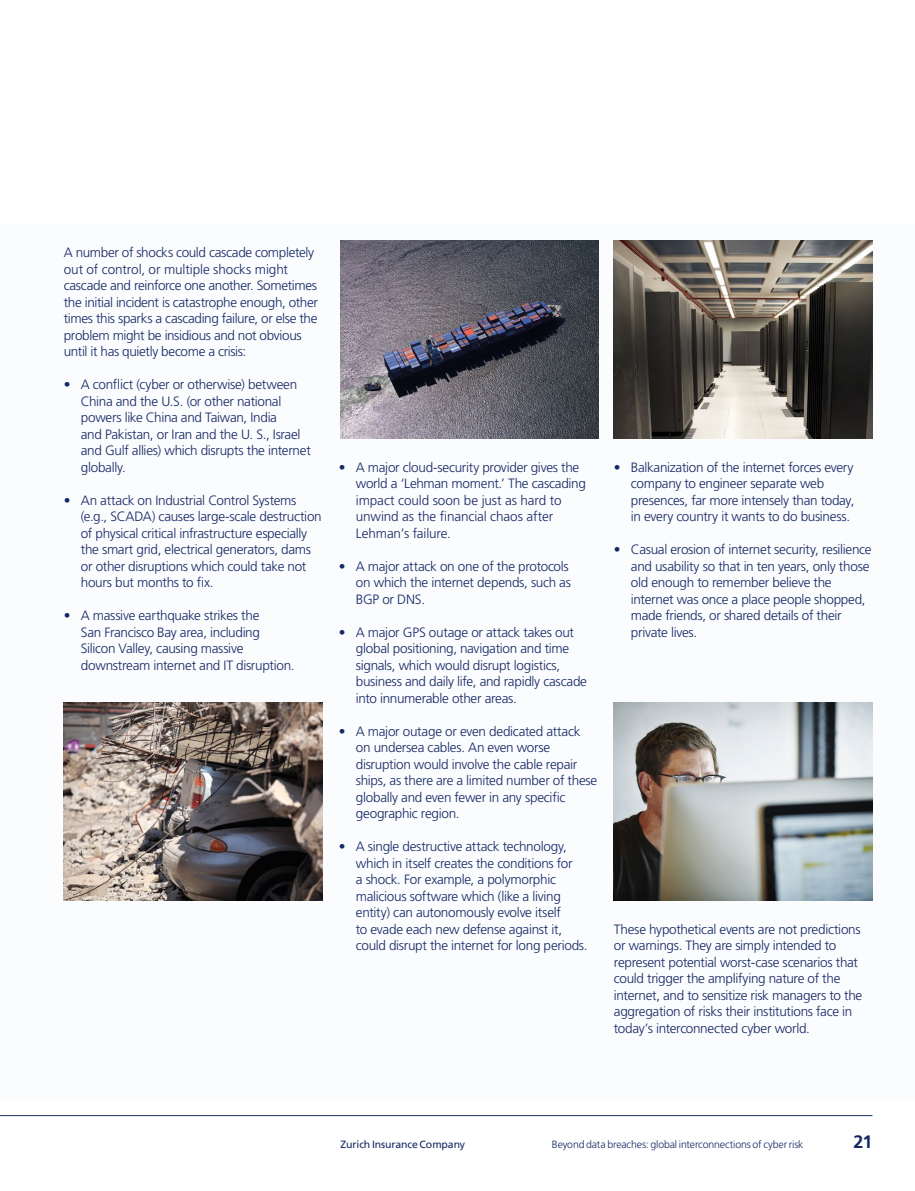
<style>
.page{position:relative;width:915px;height:1191px;background:#fff}
.page>*{position:absolute;margin:0;border:0;box-sizing:border-box;transform-origin:0 0}
.t1{font:700 18px "Frutiger";color:#152864}
._04_Body_Copy__P{font:300 13.5px/16.5px "Frutiger";letter-spacing:-.02em;color:#152864}
.t2{font:300 10.5px "Frutiger";letter-spacing:-.015em;color:#152864}
.t3{font:10.5px "Frutiger";letter-spacing:-.01em;color:#152864}
</style>
<div class="page">
<hr style="left:0;top:1115px;width:872px;height:1px;background:#152864">
<div style="left:0;top:224px;width:914px;height:875px;background:#fbfcfe"></div>
<img style="left:613px;top:703px;width:259px;height:198px">
<img style="left:613px;top:241px;width:259px;height:198px">
<img style="left:64px;top:703px;width:258px;height:198px">
<img style="left:340px;top:241px;width:258px;height:198px">
<p class="_04_Body_Copy__P" style="left:64px;top:244px;width:255px">A number of shocks could cascade completely out of control, or multiple shocks might cascade and reinforce one another. Sometimes the initial incident is catastrophe enough, other times this sparks a cascading failure, or else the problem might be insidious and not obvious until it has quietly become a crisis:</p>
<p class="_04_Body_Copy__P" style="left:81px;top:376px;width:231px;text-indent:-17px">• A conflict (cyber or otherwise) between China and the U.S. (or other national powers like China and Taiwan, India<br>and Pakistan, or Iran and the U. S., Israel and Gulf allies) which disrupts the internet globally.</p>
<p class="_04_Body_Copy__P" style="left:81px;top:492px;width:242px;text-indent:-17px">• An attack on Industrial Control Systems (e.g., SCADA) causes large-scale destruction of physical critical infrastructure especially the smart grid, electrical generators, dams or other disruptions which could take not hours but months to fix.</p>
<p class="_04_Body_Copy__P" style="left:81px;top:607px;width:215px;text-indent:-17px">• A massive earthquake strikes the<br>San Francisco Bay area, including Silicon Valley, causing massive downstream internet and IT disruption.</p>
<p class="_04_Body_Copy__P" style="left:356px;top:459px;width:231px;text-indent:-17px">• A major cloud-security provider gives the world a ‘Lehman moment.’ The cascading impact could soon be just as hard to unwind as the financial chaos after Lehman’s failure.</p>
<p class="_04_Body_Copy__P" style="left:356px;top:558px;width:216px;text-indent:-17px">• A major attack on one of the protocols on which the internet depends, such as<br>BGP or DNS.</p>
<p class="_04_Body_Copy__P" style="left:356px;top:624px;width:232px;text-indent:-17px">• A major GPS outage or attack takes out global positioning, navigation and time signals, which would disrupt logistics, business and daily life, and rapidly cascade into innumerable other areas.</p>
<p class="_04_Body_Copy__P" style="left:356px;top:723px;width:243px;text-indent:-17px">• A major outage or even dedicated attack on undersea cables. An even worse disruption would involve the cable repair ships, as there are a limited number of these globally and even fewer in any specific geographic region.</p>
<p class="_04_Body_Copy__P" style="left:356px;top:838px;width:233px;text-indent:-17px">• A single destructive attack technology, which in itself creates the conditions for<br>a shock. For example, a polymorphic malicious software which (like a living entity) can autonomously evolve itself<br>to evade each new defense against it, could disrupt the internet for long periods.</p>
<p class="_04_Body_Copy__P" style="left:630px;top:459px;width:225px;text-indent:-17px">• Balkanization of the internet forces every company to engineer separate web presences, far more intensely than today, in every country it wants to do business.</p>
<p class="_04_Body_Copy__P" style="left:630px;top:541px;width:242px;text-indent:-17px">• Casual erosion of internet security, resilience and usability so that in ten years, only those old enough to remember believe the internet was once a place people shopped, made friends, or shared details of their private lives.</p>
<p class="_04_Body_Copy__P" style="left:613px;top:921px;width:250px">These hypothetical events are not predictions or warnings. They are simply intended to represent potential worst-case scenarios that could trigger the amplifying nature of the internet, and to sensitize risk managers to the aggregation of risks their institutions face in today’s interconnected cyber world.</p>
<p class="t3" style="left:340px;top:1138px;width:126px">Zurich Insurance Company</p>
<p class="t2" style="left:551px;top:1138px;width:253px">Beyond data breaches: global interconnections of cyber risk</p>
<h1 class="t1" style="left:853px;top:1131px;width:21px">21</h1>
</div>
